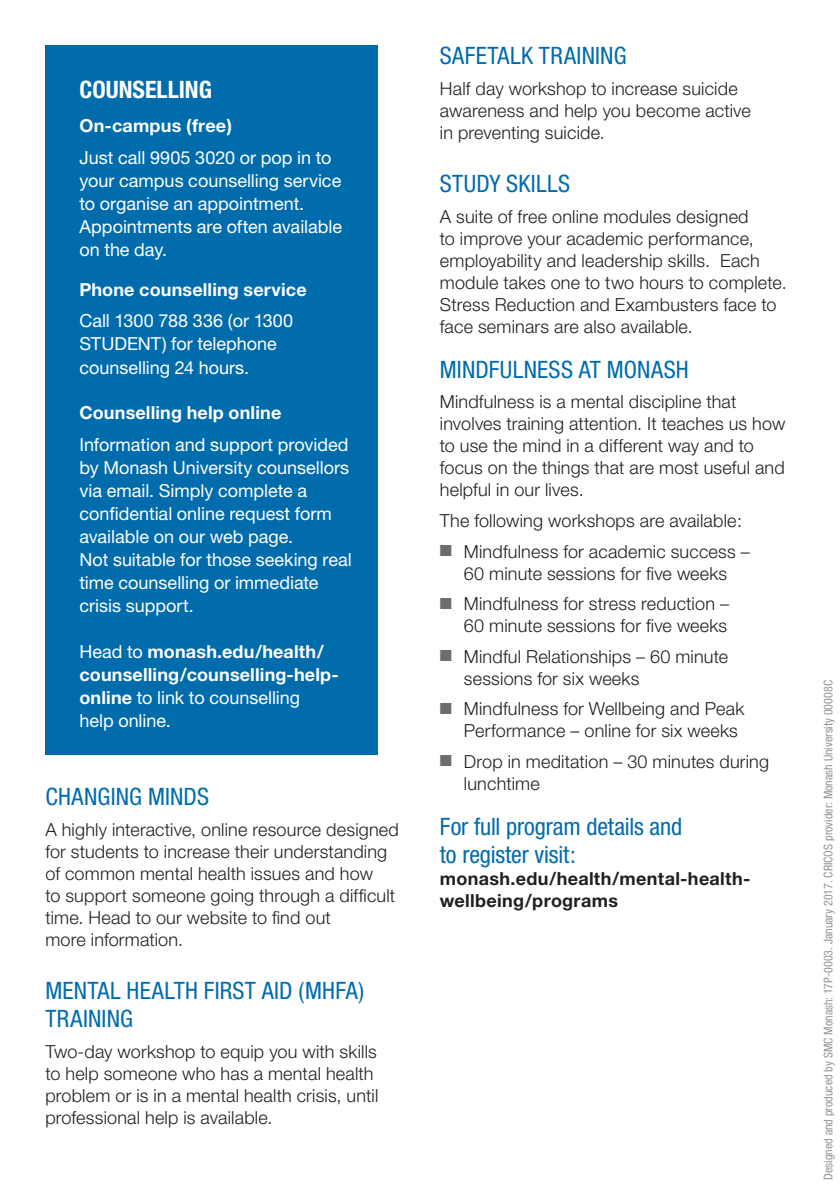
<style>
.page{position:relative;width:840px;height:1191px;background:#fff}
.page>*{position:absolute;margin:0;border:0;box-sizing:border-box;transform-origin:0 0}
.t1{font:condensed 24px/28px "Helvetica Neue";letter-spacing:.005em;color:#006cac}
.t2{font:700 condensed 24px "Helvetica Neue";color:#fff}
.t3{font:300 18px/22px "Helvetica Neue";letter-spacing:.01em;color:#231f20}
.t4{font:18px/23px "Helvetica Neue";color:#fff}
.t5{font:700 18px/23px "Helvetica Neue";letter-spacing:.01em;color:#fff}
.t6{font:700 18px/22px "Helvetica Neue";letter-spacing:.02em;color:#231f20}
.t7{font:condensed 12px "Helvetica Neue";color:#939598}
.s1{font-weight:400}
.s2{color:#6c6d70}
</style>
<div class="page">
<div style="left:45px;top:45px;width:332px;height:710px;background:#006cac"></div>
<h1 class="t2" style="left:79px;top:75px;width:134px">COUNSELLING</h1>
<p class="t5" style="left:79px;top:114px;width:154px">On-campus (free)</p>
<p class="t4" style="left:79px;top:146px;width:264px">Just call 9905 3020 or pop in to your campus counselling service to organise an appointment.<br>Appointments are often available on the day.</p>
<p class="t5" style="left:79px;top:278px;width:229px">Phone counselling service</p>
<p class="t4" style="left:79px;top:309px;width:215px">Call 1300 788 336 (or 1300<br>STUDENT) for telephone counselling 24 hours.</p>
<p class="t5" style="left:79px;top:401px;width:203px">Counselling help online</p>
<p class="t4" style="left:79px;top:432px;width:274px">Information and support provided by Monash University counsellors via email. Simply complete a confidential online request form available on our web page.<br>Not suitable for those seeking real time counselling or immediate crisis support.</p>
<p class="t5" style="left:79px;top:639px;width:261px"><span class="s1">Head to</span> monash.edu/health/ counselling/counselling-help&shy;online <span class="s1">to link to counselling help online.</span></p>
<h1 class="t1" style="left:45px;top:782px;width:165px">CHANGING MINDS</h1>
<p class="t3" style="left:45px;top:817px;width:355px">A highly interactive, online resource designed for students to increase their understanding of common mental health issues and how<br>to support someone going through a difficult time. Head to our website to find out<br>more information.</p>
<h1 class="t1" style="left:45px;top:976px;width:320px">MENTAL HEALTH FIRST AID (MHFA)<br>TRAINING</h1>
<p class="t3" style="left:45px;top:1039px;width:334px">Two-day workshop to equip you with skills to help someone who has a mental health problem or is in a mental health crisis, until professional help is available.</p>
<h1 class="t1" style="left:439px;top:42px;width:188px">SAFETALK TRAINING</h1>
<p class="t3" style="left:439px;top:77px;width:312px">Half day workshop to increase suicide awareness and help you become active in preventing suicide.</p>
<h1 class="t1" style="left:439px;top:170px;width:132px">STUDY SKILLS</h1>
<p class="t3" style="left:439px;top:205px;width:348px">A suite of free online modules designed<br>to improve your academic performance, employability and leadership skills. Each module takes one to two hours to complete.<br>Stress Reduction and Exambusters face to face seminars are also available.</p>
<h1 class="t1" style="left:439px;top:355px;width:250px">MINDFULNESS AT MONASH</h1>
<p class="t3" style="left:439px;top:391px;width:347px">Mindfulness is a mental discipline that involves training attention. It teaches us how to use the mind in a different way and to focus on the things that are most useful and helpful in our lives.</p>
<p class="t3" style="left:439px;top:509px;width:303px">The following workshops are available:</p>
<p class="t3" style="left:439px;top:540px;width:311px;text-align:center"><span class="s2">■</span> Mindfulness for academic success –<br>60 minute sessions for five weeks</p>
<p class="t3" style="left:439px;top:592px;width:290px;text-align:right"><span class="s2">■</span> Mindfulness for stress reduction –<br>60 minute sessions for five weeks</p>
<p class="t3" style="left:463px;top:645px;width:266px;text-indent:-24px"><span class="s2">■</span> Mindful Relationships – 60 minute sessions for six weeks</p>
<p class="t3" style="left:463px;top:697px;width:282px;text-indent:-24px"><span class="s2">■</span> Mindfulness for Wellbeing and Peak<br>Performance – online for six weeks</p>
<p class="t3" style="left:463px;top:750px;width:306px;text-indent:-24px"><span class="s2">■</span> Drop in meditation – 30 minutes during lunchtime</p>
<h1 class="t1" style="left:439px;top:812px;width:244px">For full program details and to register visit:</h1>
<p class="t6" style="left:439px;top:867px;width:312px">monash.edu/health/mental-health&shy;wellbeing/programs</p>
<p class="t7" style="left:820px;top:1179px;width:501px;rotate:-90deg">Designed and produced by SMC Monash: 17P-0003. January 2017. CRICOS provider: Monash University 00008C</p>
</div>
